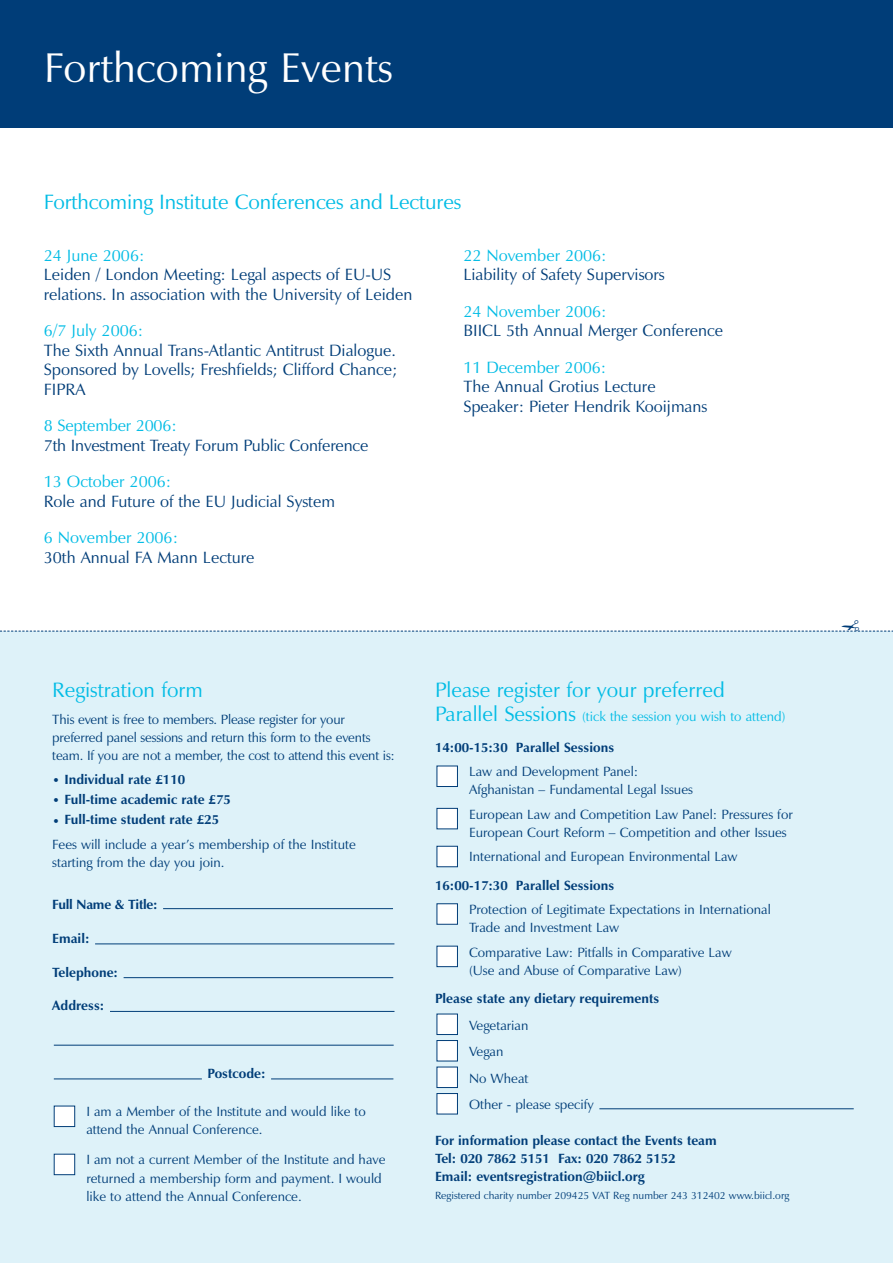
<style>
.page{position:relative;width:893px;height:1263px;background:#fff}
.page>*{position:absolute;margin:0;border:0;box-sizing:border-box;transform-origin:0 0}
.t1{font:42px "Zapf Humanist 601 BT";letter-spacing:.005em;color:#fff}
.t2{font:21px "Zapf Humanist 601 BT";color:#02bce5}
.t3{font:16.5px/19.5px "Zapf Humanist 601 BT";color:#003d78}
.t4{font:16.5px "Zapf Humanist 601 BT";color:#02bce5}
.t5{font:13.5px/18px "Zapf Humanist 601 BT";color:#003d78}
.t6{font:700 13.5px/18px "Zapf Humanist 601 BT";color:#003d78}
.t7{font:13.5px "Zapf Humanist 601 BT";color:#02bce5}
.t8{font:10.5px "Zapf Humanist 601 BT";color:#003d78}
.s1{font-size:21px}
</style>
<div class="page">
<div style="left:0;top:0;width:893px;height:128px;background:#003d78"></div>
<div style="left:0;top:630px;width:893px;height:633px;background:#def2f9"></div>
<h1 class="t1" style="left:44px;top:52px;width:350px">Forthcoming Events</h1>
<h2 class="t2" style="left:44px;top:194px;width:419px">Forthcoming Institute Conferences and Lectures</h2>
<p class="t4" style="left:44px;top:249px;width:102px">24 June 2006:</p>
<p class="t3" style="left:44px;top:267px;width:370px">Leiden / London Meeting: Legal aspects of EU-US relations. In association with the University of Leiden</p>
<p class="t4" style="left:44px;top:324px;width:101px">6/7 July 2006:</p>
<p class="t3" style="left:44px;top:342px;width:355px;text-align:justify">The Sixth Annual Trans-Atlantic Antitrust Dialogue.<br>Sponsored by Lovells; Freshfields; Clifford Chance; FIPRA</p>
<p class="t4" style="left:44px;top:419px;width:134px">8 September 2006:</p>
<p class="t3" style="left:44px;top:437px;width:326px">7th Investment Treaty Forum Public Conference</p>
<p class="t4" style="left:44px;top:475px;width:129px">13 October 2006:</p>
<p class="t3" style="left:44px;top:493px;width:293px">Role and Future of the EU Judicial System</p>
<p class="t4" style="left:44px;top:531px;width:136px">6 November 2006:</p>
<p class="t3" style="left:44px;top:549px;width:212px">30th Annual FA Mann Lecture</p>
<p class="t4" style="left:463px;top:249px;width:145px">22 November 2006:</p>
<p class="t3" style="left:463px;top:267px;width:203px">Liability of Safety Supervisors</p>
<p class="t4" style="left:463px;top:305px;width:145px">24 November 2006:</p>
<p class="t3" style="left:463px;top:323px;width:261px">BIICL 5th Annual Merger Conference</p>
<p class="t4" style="left:463px;top:361px;width:144px">11 December 2006:</p>
<p class="t3" style="left:463px;top:379px;width:246px">The Annual Grotius Lecture<br>Speaker: Pieter Hendrik Kooijmans</p>
<h2 class="t2" style="left:52px;top:682px;width:152px">Registration form</h2>
<p class="t5" style="left:52px;top:712px;width:344px">This event is free to members. Please register for your preferred panel sessions and return this form to the events team. If you are not a member, the cost to attend this event is:</p>
<p class="t6" style="left:52px;top:772px;width:134px">• Individual rate £110</p>
<p class="t6" style="left:52px;top:792px;width:180px">• Full-time academic rate £75</p>
<p class="t6" style="left:52px;top:812px;width:168px">• Full-time student rate £25</p>
<p class="t5" style="left:52px;top:837px;width:305px">Fees will include a year’s membership of the Institute starting from the day you join.</p>
<p class="t6" style="left:52px;top:897px;width:107px">Full Name &amp; Title:</p>
<p class="t6" style="left:52px;top:931px;width:39px">Email:</p>
<p class="t6" style="left:52px;top:964px;width:67px">Telephone:</p>
<p class="t6" style="left:52px;top:998px;width:54px">Address:</p>
<p class="t6" style="left:207px;top:1066px;width:60px">Postcode:</p>
<p class="t5" style="left:86px;top:1103px;width:281px;line-height:18.8px">I am a Member of the Institute and would like to attend the Annual Conference.</p>
<p class="t5" style="left:86px;top:1152px;width:301px;line-height:18.8px">I am not a current Member of the Institute and have returned a membership form and payment. I would like to attend the Annual Conference.</p>
<h2 class="t2" style="left:435px;top:682px;width:291px">Please register for your preferred</h2>
<p class="t7" style="left:435px;top:712px;width:352px"><span class="s1">Parallel Sessions</span> (tick the session you wish to attend)</p>
<p class="t6" style="left:435px;top:740px;width:181px">14:00-15:30 Parallel Sessions</p>
<p class="t5" style="left:469px;top:765px;width:225px">Law and Development Panel:<br>Afghanistan – Fundamental Legal Issues</p>
<p class="t5" style="left:469px;top:807px;width:325px">European Law and Competition Law Panel: Pressures for<br>European Court Reform – Competition and other Issues</p>
<p class="t5" style="left:469px;top:849px;width:270px">International and European Environmental Law</p>
<p class="t6" style="left:435px;top:878px;width:181px">16:00-17:30 Parallel Sessions</p>
<p class="t5" style="left:469px;top:902px;width:303px">Protection of Legitimate Expectations in International<br>Trade and Investment Law</p>
<p class="t5" style="left:469px;top:945px;width:264px">Comparative Law: Pitfalls in Comparative Law (Use and Abuse of Comparative Law)</p>
<p class="t6" style="left:435px;top:991px;width:226px">Please state any dietary requirements</p>
<p class="t5" style="left:469px;top:1014px;width:126px;line-height:26.5px">Vegetarian<br>Vegan<br>No Wheat<br>Other - please specify</p>
<p class="t6" style="left:435px;top:1133px;width:283px">For information please contact the Events team<br>Tel: 020 7862 5151 Fax: 020 7862 5152<br>Email: eventsregistration@biicl.org</p>
<p class="t8" style="left:435px;top:1192px;width:356px">Registered charity number 209425 VAT Reg number 243 312402 www.biicl.org</p>
</div>
